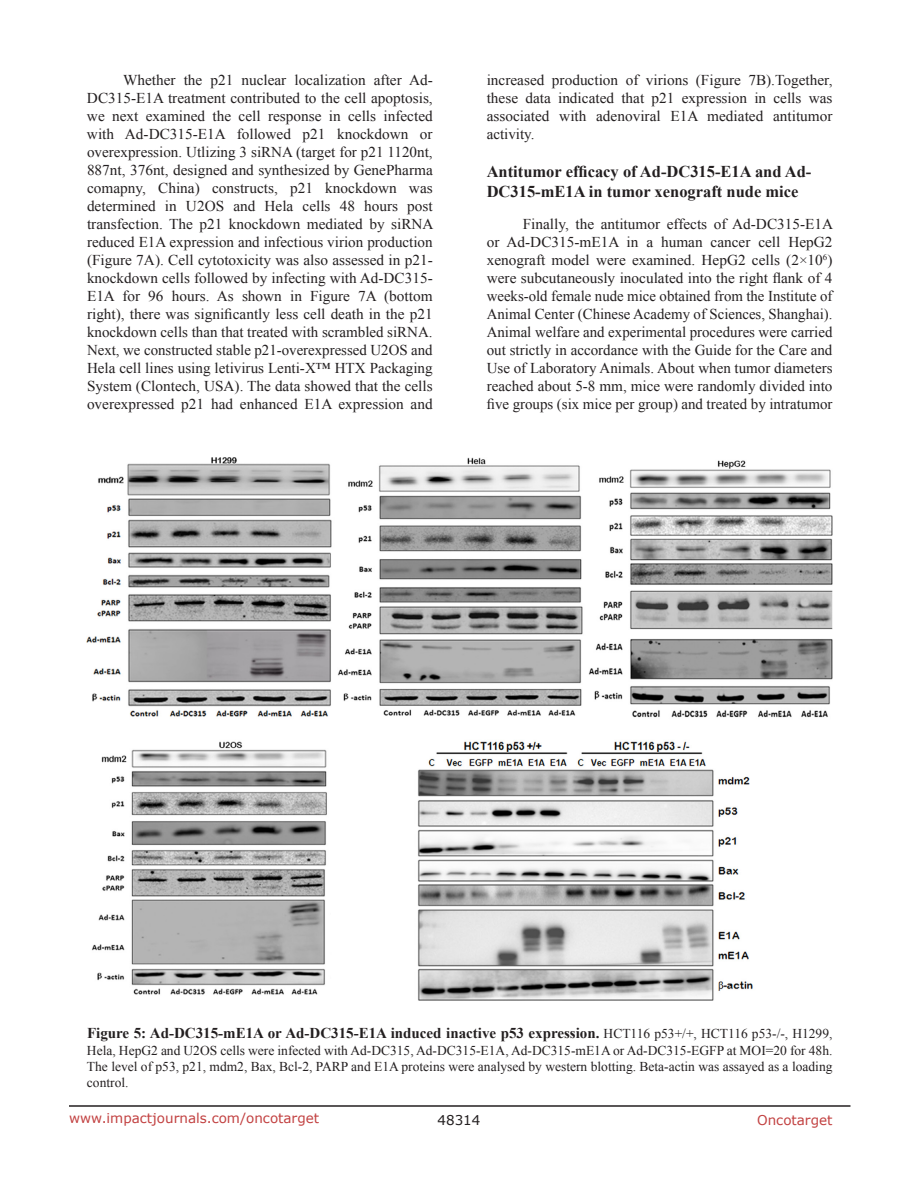
<style>
.page{position:relative;width:918px;height:1188px;background:#fff}
.page>*{position:absolute;margin:0;border:0;box-sizing:border-box;transform-origin:0 0}
.t1{font:700 16.5px/19.8px "Times New Roman";color:#231f20}
.t2{font:15px/18px "Times New Roman";color:#231f20;text-align:justify}
.t3{font:700 15px "Times New Roman";color:#231f20}
.t4{font:13.5px/16.2px "Times New Roman";color:#231f20;text-align:justify}
.t5{font:13.5px "Verdana";color:#c24141}
.t6{font:13.5px "Verdana";color:#231f20}
.s1{font-weight:400;font-size:13.5px}
</style>
<div class="page">
<hr style="left:69px;top:1105px;width:781px;height:2px;background:#231f20">
<img style="left:87px;top:458px;width:746px;height:543px">
<p class="t2" style="left:87px;top:71px;width:348px;text-indent:36px">Whether the p21 nuclear localization after Ad-DC315-E1A treatment contributed to the cell apoptosis, we next examined the cell response in cells infected with Ad-DC315-E1A followed p21 knockdown or overexpression. Utlizing 3 siRNA (target for p21 1120nt, 887nt, 376nt, designed and synthesized by GenePharma comapny, China) constructs, p21 knockdown was determined in U2OS and Hela cells 48 hours post transfection. The p21 knockdown mediated by siRNA reduced E1A expression and infectious virion production (Figure 7A). Cell cytotoxicity was also assessed in p21- knockdown cells followed by infecting with Ad-DC315- E1A for 96 hours. As shown in Figure 7A (bottom right), there was significantly less cell death in the p21 knockdown cells than that treated with scrambled siRNA.<br>Next, we constructed stable p21-overexpressed U2OS and Hela cell lines using letivirus Lenti-X™ HTX Packaging System (Clontech, USA). The data showed that the cells overexpressed p21 had enhanced E1A expression and</p>
<p class="t2" style="left:487px;top:71px;width:347px">increased production of virions (Figure 7B).Together, these data indicated that p21 expression in cells was associated with adenoviral E1A mediated antitumor activity.</p>
<p class="t1" style="left:487px;top:161px;width:326px">Antitumor efficacy of Ad-DC315-E1A and Ad-<br>DC315-mE1A in tumor xenograft nude mice</p>
<p class="t2" style="left:487px;top:214px;width:348px;text-indent:36px">Finally, the antitumor effects of Ad-DC315-E1A or Ad-DC315-mE1A in a human cancer cell HepG2 xenograft model were examined. HepG2 cells (2×10<sup>6</sup>) were subcutaneously inoculated into the right flank of 4 weeks-old female nude mice obtained from the Institute of Animal Center (Chinese Academy of Sciences, Shanghai).<br>Animal welfare and experimental procedures were carried out strictly in accordance with the Guide for the Care and Use of Laboratory Animals. About when tumor diameters reached about 5-8 mm, mice were randomly divided into five groups (six mice per group) and treated by intratumor</p>
<p class="t3" style="left:87px;top:1023px;width:747px">Figure 5: Ad-DC315-mE1A or Ad-DC315-E1A induced inactive p53 expression. <span class="s1">HCT116 p53+/+, HCT116 p53-/-, H1299,</span></p>
<p class="t4" style="left:87px;top:1042px;width:747px">Hela, HepG2 and U2OS cells were infected with Ad-DC315, Ad-DC315-E1A, Ad-DC315-mE1A or Ad-DC315-EGFP at MOI=20 for 48h.<br>The level of p53, p21, mdm2, Bax, Bcl-2, PARP and E1A proteins were analysed by western blotting. Beta-actin was assayed as a loading control.</p>
<p class="t5" style="left:69px;top:1109px;width:252px">www.impactjournals.com/oncotarget</p>
<p class="t6" style="left:438px;top:1111px;width:44px">48314</p>
<p class="t5" style="left:757px;top:1111px;width:77px">Oncotarget</p>
</div>
